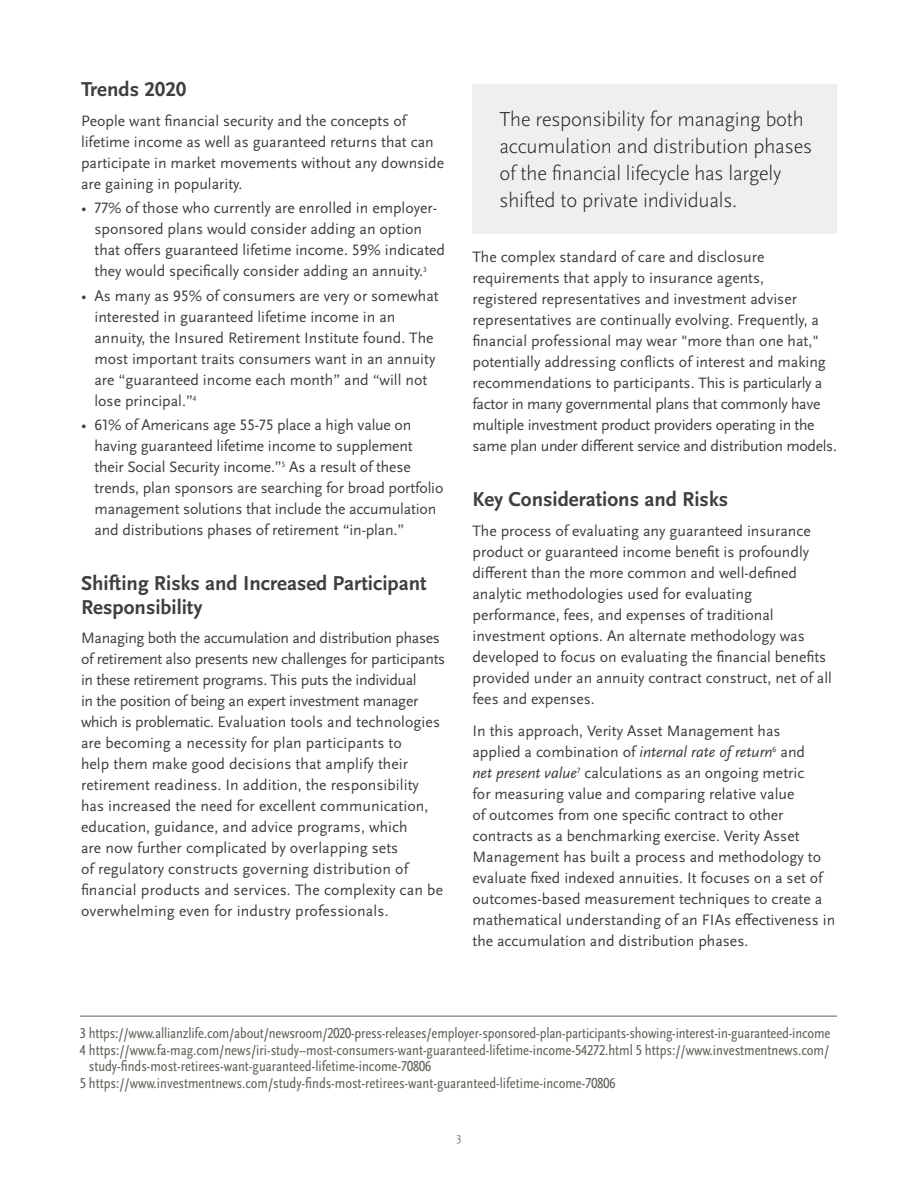
<style>
.page{position:relative;width:918px;height:1188px;background:#fff}
.page>*{position:absolute;margin:0;border:0;box-sizing:border-box;transform-origin:0 0}
.t1{font:300 21px/27px "Scala Sans OT";letter-spacing:-.01em;color:#231f20}
.t2{font:700 21px/24px "Scala Sans OT";color:#3e403b}
.t3{font:15.75px/21px "Scala Sans OT";color:#3e403b}
.t4{font:condensed 15px "Scala Sans OT";color:#62635b}
.t5{font:300 12px "Scala Sans OT";color:#3e403b}
.s1{font-style:italic}
</style>
<div class="page">
<div style="left:472px;top:84px;width:365px;height:149px;background:#edeff1"></div>
<hr style="left:80px;top:1016px;width:757px;height:1px;background:#62635b">
<h1 class="t2" style="left:81px;top:78px;width:107px">Trends 2020</h1>
<p class="t3" style="left:81px;top:110px;width:365px">People want financial security and the concepts of lifetime income as well as guaranteed returns that can participate in market movements without any downside are gaining in popularity.</p>
<p class="t3" style="left:94px;top:198px;width:352px;text-indent:-13px">• 77% of those who currently are enrolled in employer&shy;sponsored plans would consider adding an option that offers guaranteed lifetime income. 59% indicated they would specifically consider adding an annuity.<sup>3</sup></p>
<p class="t3" style="left:94px;top:285px;width:346px;text-indent:-13px">• As many as 95% of consumers are very or somewhat interested in guaranteed lifetime income in an annuity, the Insured Retirement Institute found. The most important traits consumers want in an annuity are “guaranteed income each month” and “will not lose principal.”<sup>4</sup></p>
<p class="t3" style="left:94px;top:414px;width:350px;text-indent:-13px">• 61% of Americans age 55-75 place a high value on having guaranteed lifetime income to supplement their Social Security income.”<sup>5</sup> As a result of these trends, plan sponsors are searching for broad portfolio management solutions that include the accumulation and distributions phases of retirement “in-plan.”</p>
<h1 class="t2" style="left:81px;top:571px;width:347px">Shifting Risks and Increased Participant<br>Responsibility</h1>
<p class="t3" style="left:81px;top:628px;width:366px">Managing both the accumulation and distribution phases of retirement also presents new challenges for participants in these retirement programs. This puts the individual<br>in the position of being an expert investment manager which is problematic. Evaluation tools and technologies are becoming a necessity for plan participants to<br>help them make good decisions that amplify their retirement readiness. In addition, the responsibility has increased the need for excellent communication, education, guidance, and advice programs, which<br>are now further complicated by overlapping sets<br>of regulatory constructs governing distribution of financial products and services. The complexity can be overwhelming even for industry professionals.</p>
<h1 class="t1" style="left:500px;top:106px;width:314px">The responsibility for managing both accumulation and distribution phases of the financial lifecycle has largely shifted to private individuals.</h1>
<p class="t3" style="left:472px;top:246px;width:366px">The complex standard of care and disclosure requirements that apply to insurance agents,<br>registered representatives and investment adviser representatives are continually evolving. Frequently, a financial professional may wear "more than one hat," potentially addressing conflicts of interest and making recommendations to participants. This is particularly a factor in many governmental plans that commonly have multiple investment product providers operating in the same plan under different service and distribution models.</p>
<h1 class="t2" style="left:472px;top:487px;width:257px">Key Considerations and Risks</h1>
<p class="t3" style="left:472px;top:520px;width:361px">The process of evaluating any guaranteed insurance product or guaranteed income benefit is profoundly different than the more common and well-defined analytic methodologies used for evaluating performance, fees, and expenses of traditional investment options. An alternate methodology was developed to focus on evaluating the financial benefits provided under an annuity contract construct, net of all fees and expenses.</p>
<p class="t3" style="left:472px;top:720px;width:364px">In this approach, Verity Asset Management has<br>applied a combination of <span class="s1">internal rate of return</span><sup>6</sup> and<br><span class="s1">net present value</span><sup>7</sup> calculations as an ongoing metric<br>for measuring value and comparing relative value<br>of outcomes from one specific contract to other contracts as a benchmarking exercise. Verity Asset Management has built a process and methodology to evaluate fixed indexed annuities. It focuses on a set of outcomes-based measurement techniques to create a mathematical understanding of an FIAs effectiveness in the accumulation and distribution phases.</p>
<p class="t4" style="left:80px;top:1024px;width:752px">3 https://www.allianzlife.com/about/newsroom/2020-press-releases/employer-sponsored-plan-participants-showing-interest-in-guaranteed-income</p>
<p class="t4" style="left:80px;top:1041px;width:751px">4 https://www.fa-mag.com/news/iri-study--most-consumers-want-guaranteed-lifetime-income-54272.html 5 https://www.investmentnews.com/</p>
<p class="t4" style="left:89px;top:1057px;width:344px">study-finds-most-retirees-want-guaranteed-lifetime-income-70806</p>
<p class="t4" style="left:80px;top:1074px;width:537px">5 https://www.investmentnews.com/study-finds-most-retirees-want-guaranteed-lifetime-income-70806</p>
<p class="t5" style="left:457px;top:1130px;width:6px">3</p>
</div>
